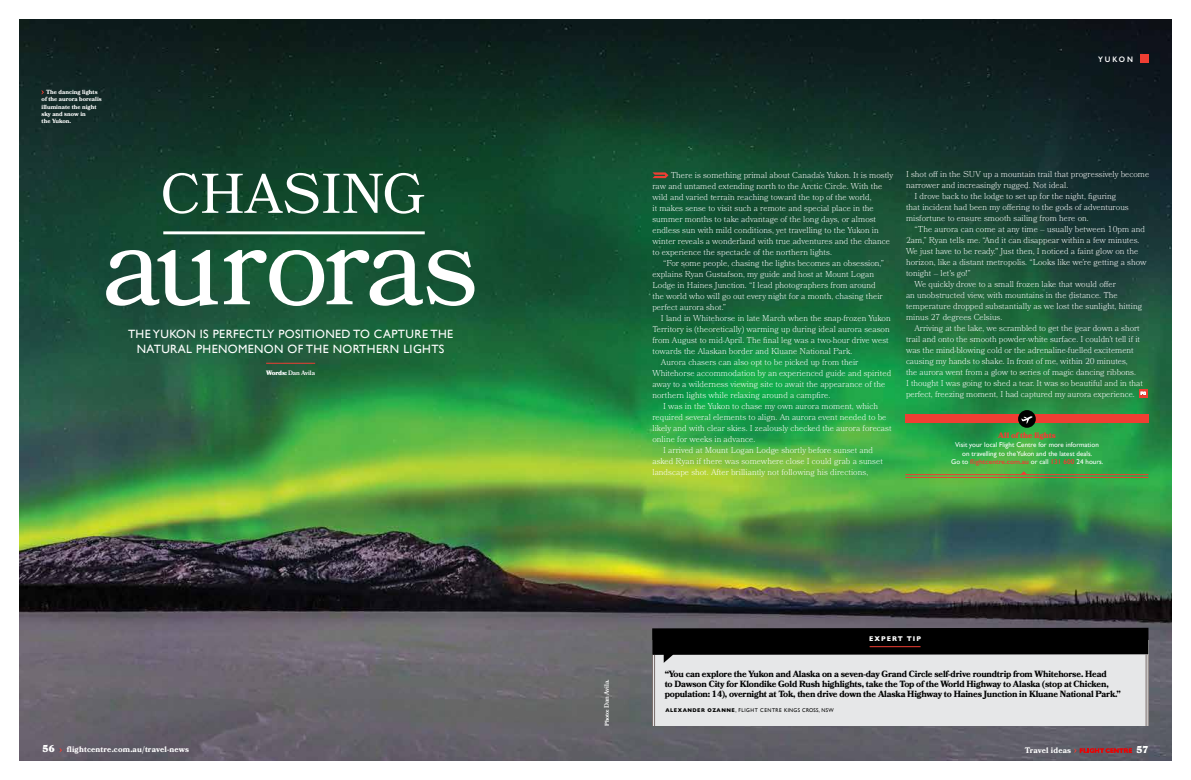
<style>
.page{position:relative;width:1191px;height:780px;background:#fff}
.page>*{position:absolute;margin:0;border:0;box-sizing:border-box;transform-origin:0 0}
.t1{font:116.3px "Bookmania";letter-spacing:-.03em;color:#fff}
.t2{font:55.8px "Bookmania";letter-spacing:.01em;color:#fff}
.t3{font:12px/15px "Gill Sans";letter-spacing:.03em;color:#fff;text-align:center}
.t4{font:900 10px "Bookmania";color:#fff}
.t5{font:700 9px/10px "Bookmania";letter-spacing:-.02em;color:#000}
.t6{font:300 8.5px/11px "Bookmania";color:#fff}
.t7{font:700 8px "Bookmania";letter-spacing:.02em;color:#fff}
.t8{font:900 8px "Bookmania";color:#ef3e33}
.t9{font:600 8px "Gill Sans";letter-spacing:.255em;color:#fff;scale:.93 1}
.t10{font:7px/8.4px "Gill Sans";color:#fff;text-align:center}
.t11{font:700 7px "Gill Sans";letter-spacing:.16em;color:#fff;scale:.94 1}
.t12{font:600 6.4px "Bookmania";letter-spacing:-.02em;color:#fff}
.t13{font:700 6px/7.2px "Bookmania";color:#fff}
.t14{font:5.5px "Gill Sans";letter-spacing:.08em;color:#000;scale:.93 1}
.s1{font-weight:900}
.s2{font-weight:900;font-size:10px}
.s3{font-weight:600;color:#ef3e33}
.s4{font-weight:700;font-size:5.5px}
.s5{font-weight:700}
</style>
<div class="page">
<img style="left:20px;top:20px;width:1151px;height:740px">
<div style="left:1140px;top:55px;width:8px;height:8px;background:#ef3e33"></div>
<svg style="left:1074px;top:748px;width:58px;height:5px"></svg>
<hr style="left:266px;top:363px;width:49px;height:1px;background:#ef3e33">
<hr style="left:163px;top:231px;width:262px;height:3px;background:#fff">
<svg style="left:652px;top:172px;width:16px;height:6px"></svg>
<svg style="left:1139px;top:389px;width:8px;height:8px"></svg>
<svg style="left:1140px;top:391px;width:5px;height:4px"></svg>
<hr style="left:905px;top:477px;width:243px;height:1px;background:#ef3e33">
<hr style="left:905px;top:474px;width:243px;height:1px;background:#ef3e33">
<div style="left:905px;top:414px;width:243px;height:9px;background:#ef3e33"></div>
<div style="left:1018px;top:410px;width:17px;height:18px;background:#000;border-radius:50%"></div>
<svg style="left:1021px;top:416px;width:11px;height:7px"></svg>
<svg style="left:1020px;top:471px;width:7px;height:3px"></svg>
<div style="left:652px;top:640px;width:496px;height:86px;background:#e6e7e8"></div>
<svg style="left:652px;top:627px;width:496px;height:35px"></svg>
<hr style="left:869px;top:646px;width:51px;height:1px;background:#ef3e33">
<hr style="left:1145px;top:654px;width:1px;height:72px;background:#776b69">
<hr style="left:1148px;top:654px;width:1px;height:72px;background:#776b69">
<hr style="left:652px;top:655px;width:1px;height:71px;background:#776b69">
<hr style="left:654px;top:655px;width:1px;height:71px;background:#776b69">
<p class="t13" style="left:42px;top:88px;width:62px;text-indent:4px">The dancing lights of the aurora borealis illuminate the night sky and snow in<br>the Yukon.</p>
<h2 class="t2" style="left:161px;top:161px;width:265px">CHASING</h2>
<h1 class="t1" style="left:102px;top:196px;width:377px">auroras</h1>
<h3 class="t3" style="left:128px;top:326px;width:327px">THE YUKON IS PERFECTLY POSITIONED TO CAPTURE THE<br>NATURAL PHENOMENON OF THE NORTHERN LIGHTS</h3>
<p class="t12" style="left:266px;top:369px;width:50px"><span class="s1">Words:</span> Dan Avila</p>
<p class="t7" style="left:43px;top:745px;width:148px"><span class="s2">56</span> flightcentre.com.au/travel-news</p>
<p class="t9" style="left:1098px;top:54px;width:39px">YUKON</p>
<p class="t6" style="left:652px;top:170px;width:242px;text-indent:18px">There is something primal about Canada’s Yukon. It is mostly raw and untamed extending north to the Arctic Circle. With the wild and varied terrain reaching toward the top of the world,<br>it makes sense to visit such a remote and special place in the summer months to take advantage of the long days, or almost endless sun with mild conditions, yet travelling to the Yukon in winter reveals a wonderland with true adventures and the chance to experience the spectacle of the northern lights.</p>
<p class="t6" style="left:652px;top:258px;width:233px;text-indent:11px">“For some people, chasing the lights becomes an obsession,” explains Ryan Gustafson, my guide and host at Mount Logan Lodge in Haines Junction. “I lead photographers from around the world who will go out every night for a month, chasing their perfect aurora shot.”</p>
<p class="t6" style="left:661px;top:313px;width:231px">I land in Whitehorse in late March when the snap-frozen Yukon</p>
<p class="t6" style="left:652px;top:324px;width:239px">Territory is (theoretically) warming up during ideal aurora season</p>
<p class="t6" style="left:652px;top:335px;width:238px">from August to mid-April. The final leg was a two-hour drive west</p>
<p class="t6" style="left:652px;top:346px;width:201px">towards the Alaskan border and Kluane National Park.</p>
<p class="t6" style="left:661px;top:357px;width:199px">Aurora chasers can also opt to be picked up from their</p>
<p class="t6" style="left:652px;top:368px;width:240px">Whitehorse accommodation by an experienced guide and spirited</p>
<p class="t6" style="left:652px;top:379px;width:234px">away to a wilderness viewing site to await the appearance of the</p>
<p class="t6" style="left:652px;top:390px;width:179px">northern lights while relaxing around a campfire.</p>
<p class="t6" style="left:663px;top:401px;width:216px">I was in the Yukon to chase my own aurora moment, which</p>
<p class="t6" style="left:652px;top:412px;width:235px">required several elements to align. An aurora event needed to be</p>
<p class="t6" style="left:652px;top:423px;width:241px">likely and with clear skies. I zealously checked the aurora forecast</p>
<p class="t6" style="left:652px;top:434px;width:104px">online for weeks in advance.</p>
<p class="t6" style="left:663px;top:445px;width:212px">I arrived at Mount Logan Lodge shortly before sunset and</p>
<p class="t6" style="left:652px;top:456px;width:232px">asked Ryan if there was somewhere close I could grab a sunset</p>
<p class="t6" style="left:652px;top:467px;width:217px">landscape shot. After brilliantly not following his directions,</p>
<p class="t6" style="left:906px;top:169px;width:245px">I shot off in the SUV up a mountain trail that progressively become</p>
<p class="t6" style="left:906px;top:180px;width:164px">narrower and increasingly rugged. Not ideal.</p>
<p class="t6" style="left:914px;top:191px;width:203px">I drove back to the lodge to set up for the night, figuring</p>
<p class="t6" style="left:906px;top:202px;width:224px">that incident had been my offering to the gods of adventurous</p>
<p class="t6" style="left:906px;top:213px;width:184px">misfortune to ensure smooth sailing from here on.</p>
<p class="t6" style="left:914px;top:224px;width:232px">“The aurora can come at any time – usually between 10pm and</p>
<p class="t6" style="left:906px;top:235px;width:235px">2am,” Ryan tells me. “And it can disappear within a few minutes.</p>
<p class="t6" style="left:906px;top:246px;width:234px">We just have to be ready." Just then, I noticed a faint glow on the</p>
<p class="t6" style="left:906px;top:257px;width:242px">horizon, like a distant metropolis. “Looks like we’re getting a show</p>
<p class="t6" style="left:906px;top:268px;width:66px">tonight – let's go!”</p>
<p class="t6" style="left:914px;top:279px;width:203px">We quickly drove to a small frozen lake that would offer</p>
<p class="t6" style="left:906px;top:290px;width:213px">an unobstructed view, with mountains in the distance. The</p>
<p class="t6" style="left:906px;top:301px;width:238px">temperature dropped substantially as we lost the sunlight, hitting</p>
<p class="t6" style="left:906px;top:312px;width:98px">minus 27 degrees Celsius.</p>
<p class="t6" style="left:914px;top:323px;width:227px">Arriving at the lake, we scrambled to get the gear down a short</p>
<p class="t6" style="left:906px;top:334px;width:236px">trail and onto the smooth powder-white surface. I couldn’t tell if it</p>
<p class="t6" style="left:906px;top:345px;width:229px">was the mind-blowing cold or the adrenaline-fuelled excitement</p>
<p class="t6" style="left:906px;top:356px;width:223px">causing my hands to shake. In front of me, within 20 minutes,</p>
<p class="t6" style="left:906px;top:367px;width:231px">the aurora went from a glow to series of magic dancing ribbons.</p>
<p class="t6" style="left:906px;top:378px;width:238px">I thought I was going to shed a tear. It was so beautiful and in that</p>
<p class="t6" style="left:906px;top:389px;width:230px">perfect, freezing moment, I had captured my aurora experience.</p>
<p class="t8" style="left:998px;top:430px;width:59px">All of the lights</p>
<p class="t10" style="left:951px;top:440px;width:154px">Visit your local Flight Centre for more information on travelling to the Yukon and the latest deals.<br>Go to <span class="s3">flightcentre.com.au</span> or call <span class="s3">131 600</span> 24 hours.</p>
<p class="t12" style="left:603px;top:726px;width:48px;rotate:-90deg"><span class="s4">Photo:</span> Dan Avila<span class="s4">.</span></p>
<p class="t11" style="left:869px;top:632px;width:57px">EXPERT TIP</p>
<p class="t5" style="left:664px;top:668px;width:458px">“You can explore the Yukon and Alaska on a seven-day Grand Circle self-drive roundtrip from Whitehorse. Head<br>to Dawson City for Klondike Gold Rush highlights, take the Top of the World Highway to Alaska (stop at Chicken, population: 14), overnight at Tok, then drive down the Alaska Highway to Haines Junction in Kluane National Park.”</p>
<p class="t14" style="left:665px;top:707px;width:183px"><span class="s5">ALEXANDER OZANNE</span>, FLIGHT CENTRE KINGS CROSS, NSW</p>
<p class="t7" style="left:1024px;top:745px;width:48px">Travel ideas</p>
<p class="t4" style="left:1136px;top:743px;width:14px">57</p>
</div>
